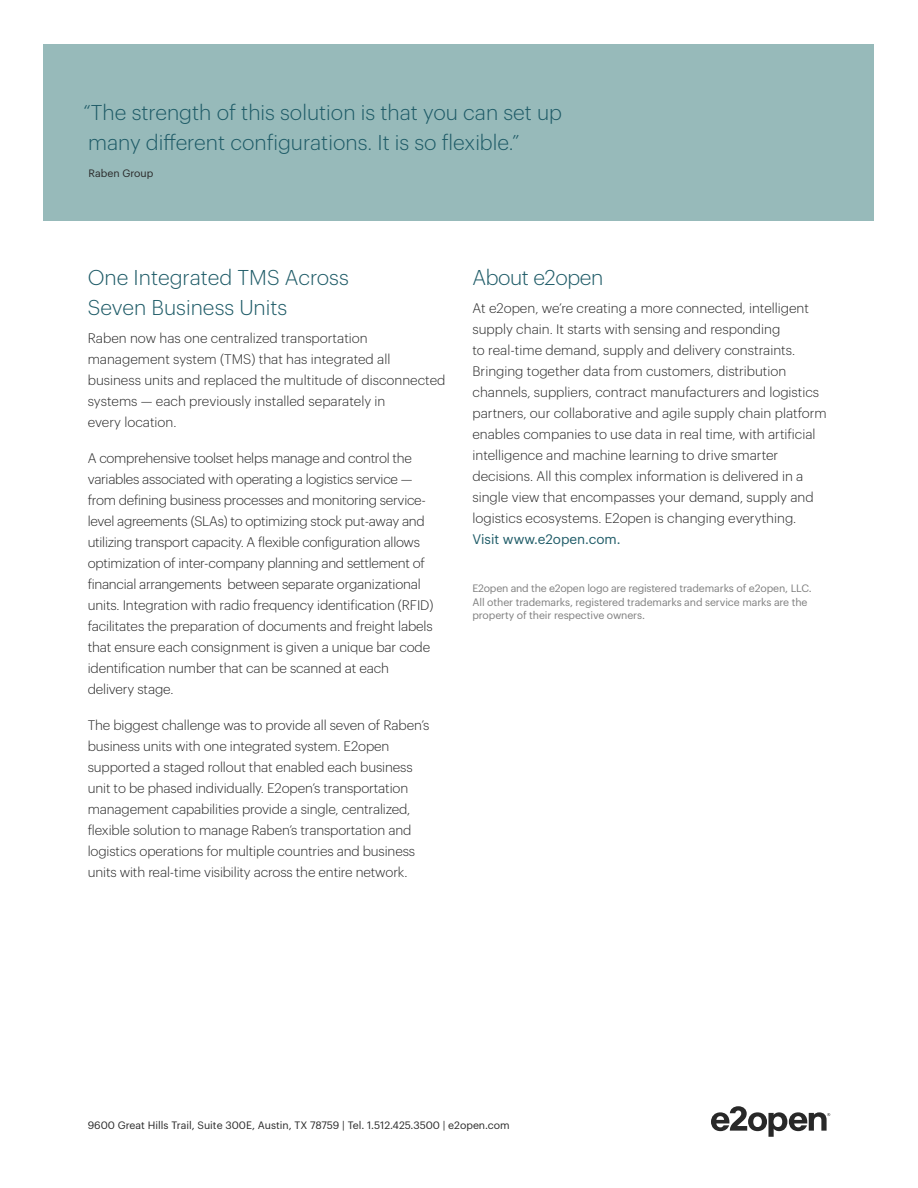
<style>
.page{position:relative;width:918px;height:1188px;background:#fff}
.page>*{position:absolute;margin:0;border:0;box-sizing:border-box;transform-origin:0 0}
.t1{font:300 21px/30px "Graphik";color:#1e5b67}
.t2{font:300 21px "Graphik";letter-spacing:-.02em;color:#1e5b67}
.t3{font:300 13.5px/21px "Graphik";letter-spacing:-.01em;color:#282828}
.Disclaimer{font:10.5px/13.5px "Graphik";letter-spacing:-.01em;color:#7e7e7e}
.t4{font:10.5px "Graphik";color:#282828}
.s1{font-weight:400;color:#1e5b67}
</style>
<div class="page">
<svg style="left:711px;top:1106px;width:119px;height:31px"></svg>
<div style="left:44px;top:44px;width:830px;height:176px;background:#97baba"></div>
<h2 class="t1" style="left:83px;top:96px;width:480px">“The strength of this solution is that you can set up many different configurations. It is so flexible.”</h2>
<p class="t4" style="left:89px;top:165px;width:66px">Raben Group</p>
<h2 class="t1" style="left:88px;top:261px;width:263px">One Integrated TMS Across<br>Seven Business Units</h2>
<p class="t3" style="left:88px;top:326px;width:359px">Raben now has one centralized transportation management system (TMS) that has integrated all business units and replaced the multitude of disconnected systems — each previously installed separately in<br>every location.</p>
<p class="t3" style="left:88px;top:446px;width:347px">A comprehensive toolset helps manage and control the variables associated with operating a logistics service — from defining business processes and monitoring service&shy;level agreements (SLAs) to optimizing stock put-away and utilizing transport capacity. A flexible configuration allows optimization of inter-company planning and settlement of financial arrangements between separate organizational units. Integration with radio frequency identification (RFID) facilitates the preparation of documents and freight labels that ensure each consignment is given a unique bar code identification number that can be scanned at each delivery stage.</p>
<p class="t3" style="left:88px;top:713px;width:343px">The biggest challenge was to provide all seven of Raben’s business units with one integrated system. E2open supported a staged rollout that enabled each business unit to be phased individually. E2open’s transportation management capabilities provide a single, centralized, flexible solution to manage Raben’s transportation and logistics operations for multiple countries and business units with real-time visibility across the entire network.</p>
<h2 class="t2" style="left:472px;top:262px;width:132px">About e2open</h2>
<p class="t3" style="left:472px;top:296px;width:356px">At e2open, we’re creating a more connected, intelligent supply chain. It starts with sensing and responding<br>to real-time demand, supply and delivery constraints.<br>Bringing together data from customers, distribution channels, suppliers, contract manufacturers and logistics partners, our collaborative and agile supply chain platform enables companies to use data in real time, with artificial intelligence and machine learning to drive smarter decisions. All this complex information is delivered in a single view that encompasses your demand, supply and logistics ecosystems. E2open is changing everything.<br><span class="s1">Visit www.e2open.com.</span></p>
<p class="Disclaimer" style="left:472px;top:581px;width:341px">E2open and the e2open logo are registered trademarks of e2open, LLC.<br>All other trademarks, registered trademarks and service marks are the property of their respective owners.</p>
<p class="t4" style="left:88px;top:1118px;width:424px">9600 Great Hills Trail, Suite 300E, Austin, TX 78759 | Tel. 1.512.425.3500 | e2open.com</p>
</div>
